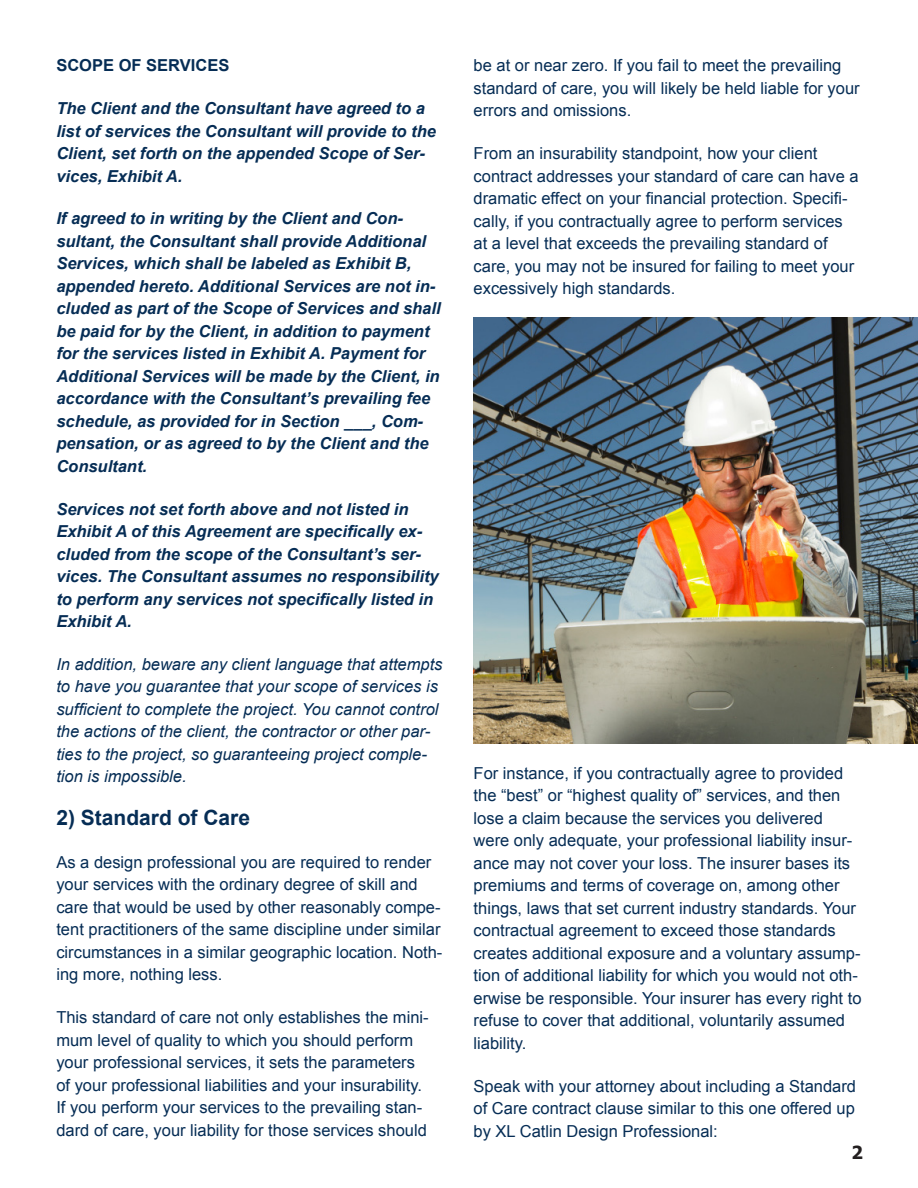
<style>
.page{position:relative;width:918px;height:1188px;background:#fff}
.page>*{position:absolute;margin:0;border:0;box-sizing:border-box;transform-origin:0 0}
.t1{font:700 21px "Arial";color:#062d55}
.t2{font:700 18px "Tahoma";color:#231f20}
.t3{font:16.5px/22.5px "Arial";color:#062d55}
.t4{font:italic 700 16.5px/22.5px "Arial";color:#062d55}
.t5{font:italic 16.5px/22.5px "Arial";color:#062d55}
.t6{font:700 16.5px "Arial";color:#062d55}
</style>
<div class="page">
<img style="left:474px;top:318px;width:444px;height:425px">
<p class="t6" style="left:56px;top:55px;width:174px">SCOPE OF SERVICES</p>
<p class="t4" style="left:56px;top:98px;width:381px">The Client and the Consultant have agreed to a list of services the Consultant will provide to the Client, set forth on the appended Scope of Ser&shy;vices, Exhibit A.</p>
<p class="t4" style="left:56px;top:208px;width:386px">If agreed to in writing by the Client and Con&shy;sultant, the Consultant shall provide Additional Services, which shall be labeled as Exhibit B, appended hereto. Additional Services are not in&shy;cluded as part of the Scope of Services and shall be paid for by the Client, in addition to payment for the services listed in Exhibit A. Payment for Additional Services will be made by the Client, in accordance with the Consultant’s prevailing fee schedule, as provided for in Section ___, Com&shy;pensation, or as agreed to by the Client and the Consultant.</p>
<p class="t4" style="left:56px;top:498px;width:384px">Services not set forth above and not listed in Exhibit A of this Agreement are specifically ex&shy;cluded from the scope of the Consultant’s ser&shy;vices. The Consultant assumes no responsibility to perform any services not specifically listed in Exhibit A.</p>
<p class="t5" style="left:56px;top:653px;width:388px">In addition, beware any client language that attempts to have you guarantee that your scope of services is sufficient to complete the project. You cannot control the actions of the client, the contractor or other par&shy;ties to the project, so guaranteeing project comple&shy;tion is impossible.</p>
<p class="t1" style="left:56px;top:804px;width:195px">2) Standard of Care</p>
<p class="t3" style="left:56px;top:851px;width:388px">As a design professional you are required to render your services with the ordinary degree of skill and care that would be used by other reasonably compe&shy;tent practitioners of the same discipline under similar circumstances in a similar geographic location. Noth&shy;ing more, nothing less.</p>
<p class="t3" style="left:56px;top:1006px;width:374px">This standard of care not only establishes the mini&shy;mum level of quality to which you should perform your professional services, it sets the parameters of your professional liabilities and your insurability.<br>If you perform your services to the prevailing stan&shy;dard of care, your liability for those services should</p>
<p class="t3" style="left:474px;top:55px;width:388px">be at or near zero. If you fail to meet the prevailing standard of care, you will likely be held liable for your errors and omissions.</p>
<p class="t3" style="left:474px;top:142px;width:387px">From an insurability standpoint, how your client contract addresses your standard of care can have a dramatic effect on your financial protection. Specifi&shy;cally, if you contractually agree to perform services at a level that exceeds the prevailing standard of care, you may not be insured for failing to meet your excessively high standards.</p>
<p class="t3" style="left:474px;top:762px;width:389px">For instance, if you contractually agree to provided the “best” or “highest quality of” services, and then lose a claim because the services you delivered were only adequate, your professional liability insur&shy;ance may not cover your loss. The insurer bases its premiums and terms of coverage on, among other things, laws that set current industry standards. Your contractual agreement to exceed those standards creates additional exposure and a voluntary assump&shy;tion of additional liability for which you would not oth&shy;erwise be responsible. Your insurer has every right to refuse to cover that additional, voluntarily assumed liability.</p>
<p class="t3" style="left:474px;top:1075px;width:384px;text-align:justify">Speak with your attorney about including a Standard of Care contract clause similar to this one offered up by XL Catlin Design Professional:</p>
<p class="t2" style="left:852px;top:1140px;width:13px">2</p>
</div>
